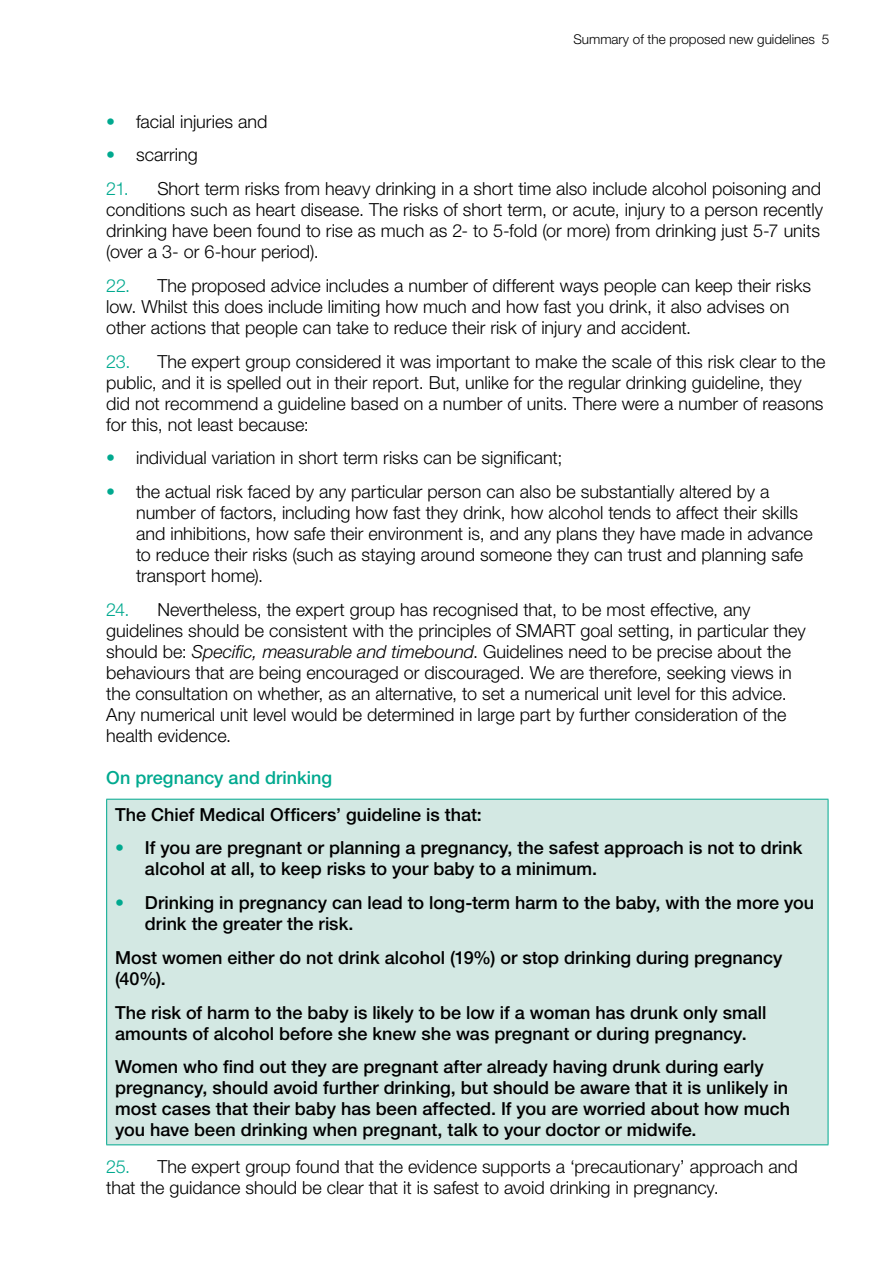
<style>
.page{position:relative;width:893px;height:1263px;background:#fff}
.page>*{position:absolute;margin:0;border:0;box-sizing:border-box;transform-origin:0 0}
.t1{font:300 18px/21px "Helvetica Neue LT Std";color:#000}
.t2{font:500 18px/21px "Helvetica Neue LT Std";color:#000}
.C_Heading{font:500 18px "Helvetica Neue LT Std";color:#00a98f}
.t3{font:300 13.5px "Helvetica Neue LT Std";color:#000}
.s1{color:#00a98f}
.s2{font-style:italic}
.s3{font-weight:300;color:#00a98f}
</style>
<div class="page">
<div style="left:107px;top:799px;width:721px;height:346px;background:#d3e8e3"></div>
<hr style="left:106px;top:799px;width:722px;height:1px;background:#00a98f">
<hr style="left:106px;top:799px;width:1px;height:345px;background:#00a98f">
<hr style="left:828px;top:799px;width:1px;height:345px;background:#00a98f">
<hr style="left:106px;top:1144px;width:722px;height:1px;background:#00a98f">
<p class="t3" style="left:573px;top:31px;width:257px">Summary of the proposed new guidelines 5</p>
<p class="t1" style="left:106px;top:110px;width:163px"><span class="s1">•</span> facial injuries and</p>
<p class="t1" style="left:106px;top:144px;width:93px"><span class="s1">•</span> scarring</p>
<p class="t1" style="left:106px;top:178px;width:718px"><span class="s1">21.</span> Short term risks from heavy drinking in a short time also include alcohol poisoning and conditions such as heart disease. The risks of short term, or acute, injury to a person recently drinking have been found to rise as much as 2- to 5-fold (or more) from drinking just 5-7 units (over a 3- or 6-hour period).</p>
<p class="t1" style="left:106px;top:275px;width:706px"><span class="s1">22.</span> The proposed advice includes a number of different ways people can keep their risks low. Whilst this does include limiting how much and how fast you drink, it also advises on other actions that people can take to reduce their risk of injury and accident.</p>
<p class="t1" style="left:106px;top:350px;width:721px"><span class="s1">23.</span> The expert group considered it was important to make the scale of this risk clear to the public, and it is spelled out in their report. But, unlike for the regular drinking guideline, they did not recommend a guideline based on a number of units. There were a number of reasons for this, not least because:</p>
<p class="t1" style="left:106px;top:447px;width:458px"><span class="s1">•</span> individual variation in short term risks can be significant;</p>
<p class="t1" style="left:136px;top:481px;width:678px;text-indent:-30px"><span class="s1">•</span> the actual risk faced by any particular person can also be substantially altered by a number of factors, including how fast they drink, how alcohol tends to affect their skills and inhibitions, how safe their environment is, and any plans they have made in advance to reduce their risks (such as staying around someone they can trust and planning safe transport home).</p>
<p class="t1" style="left:106px;top:599px;width:701px"><span class="s1">24.</span> Nevertheless, the expert group has recognised that, to be most effective, any guidelines should be consistent with the principles of SMART goal setting, in particular they should be: <span class="s2">Specific, measurable and timebound</span>. Guidelines need to be precise about the behaviours that are being encouraged or discouraged. We are therefore, seeking views in the consultation on whether, as an alternative, to set a numerical unit level for this advice.<br>Any numerical unit level would be determined in large part by further consideration of the health evidence.</p>
<p class="C_Heading" style="left:106px;top:767px;width:227px">On pregnancy and drinking</p>
<p class="t2" style="left:115px;top:803px;width:368px">The Chief Medical Officers’ guideline is that:</p>
<p class="t2" style="left:145px;top:837px;width:659px;text-indent:-30px"><span class="s3">•</span> If you are pregnant or planning a pregnancy, the safest approach is not to drink alcohol at all, to keep risks to your baby to a minimum.</p>
<p class="t2" style="left:145px;top:892px;width:671px;text-indent:-30px"><span class="s3">•</span> Drinking in pregnancy can lead to long-term harm to the baby, with the more you drink the greater the risk.</p>
<p class="t2" style="left:115px;top:947px;width:669px">Most women either do not drink alcohol (19%) or stop drinking during pregnancy (40%).</p>
<p class="t2" style="left:115px;top:1001px;width:653px">The risk of harm to the baby is likely to be low if a woman has drunk only small amounts of alcohol before she knew she was pregnant or during pregnancy.</p>
<p class="t2" style="left:115px;top:1056px;width:676px">Women who find out they are pregnant after already having drunk during early pregnancy, should avoid further drinking, but should be aware that it is unlikely in most cases that their baby has been affected. If you are worried about how much you have been drinking when pregnant, talk to your doctor or midwife.</p>
<p class="t1" style="left:106px;top:1156px;width:693px"><span class="s1">25.</span> The expert group found that the evidence supports a ‘precautionary’ approach and that the guidance should be clear that it is safest to avoid drinking in pregnancy.</p>
</div>
